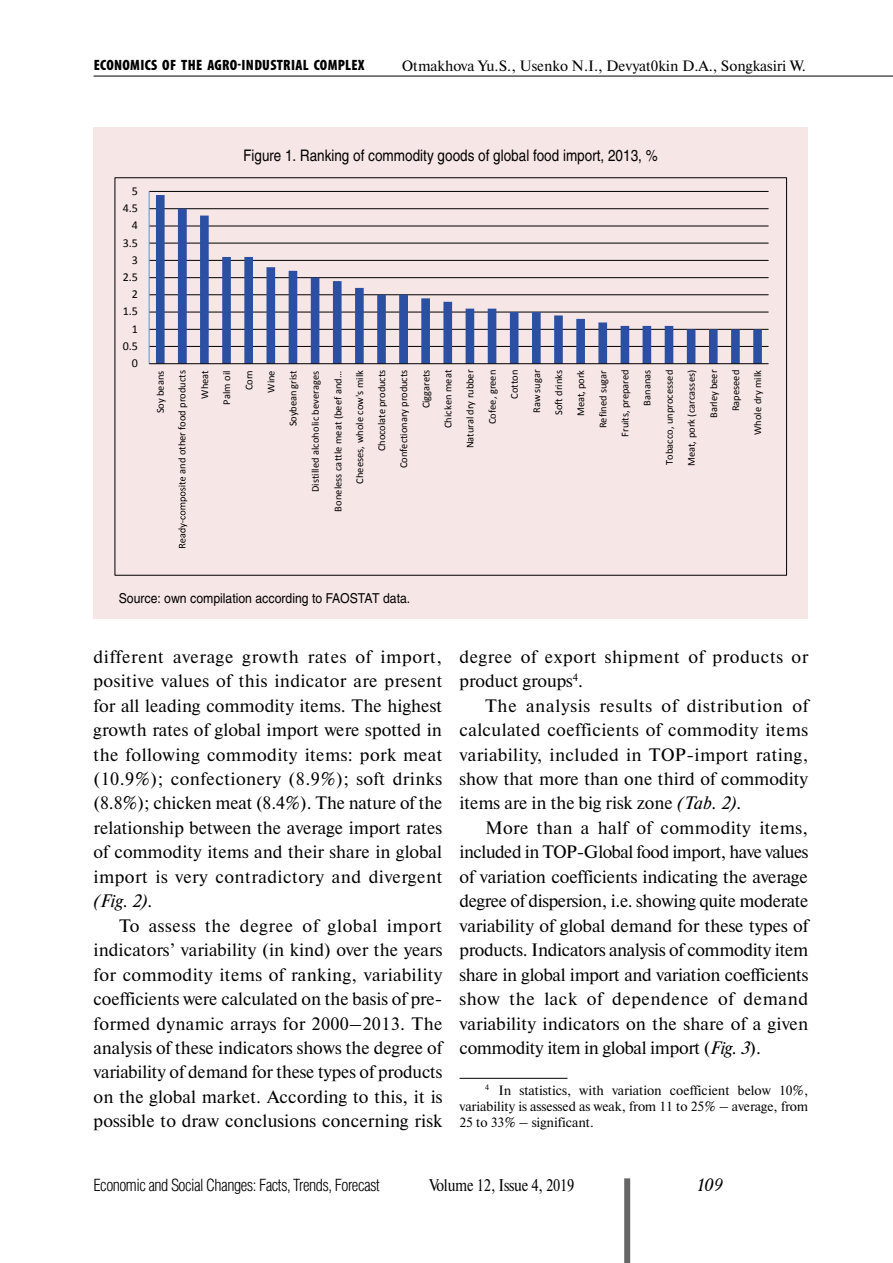
<style>
.page{position:relative;width:893px;height:1263px;background:#fff}
.page>*{position:absolute;margin:0;border:0;box-sizing:border-box;transform-origin:0 0}
.t1{font:18px/24.5px "Newton C";letter-spacing:.01em;color:#000;text-align:justify}
.t2{font:18px/24.5px "Newton C";letter-spacing:.035em;color:#000}
.t3{font:italic 18px "Newton C";color:#000}
.t4{font:italic 18px "Academy";color:#000}
.t5{font:300 16.95px "Helios Cond";letter-spacing:-.03em;color:#000}
.t6{font:16.95px "Newton C";letter-spacing:-.01em;color:#000;scale:.85 1}
.t7{font:15.75px "Helios";color:#000;scale:.85 1}
.t8{font:15px "Newton C";color:#000}
.t9{font:900 condensed 15px "Myriad Pro";letter-spacing:.02em;color:#000}
.t10{font:13.5px/16.2px "Newton C";color:#000;text-align:justify}
.t11{font:13.5px "Helios";color:#000;scale:.9 1}
.t12{font:12px "Calibri";color:#000}
.t13{font:10.5px/22px "Calibri";color:#000;text-align:right}
.s1{font-style:italic}
</style>
<div class="page">
<div style="left:624px;top:1178px;width:6px;height:85px;background:#666"></div>
<hr style="left:94px;top:76px;width:799px;height:1px;background:#000">
<div style="left:93px;top:128px;width:715px;height:491px;background:#f7e6e6"></div>
<hr style="left:459px;top:1078px;width:108px;height:1px;background:#000">
<hr style="left:149px;top:346px;width:619px;height:1px;background:#000">
<hr style="left:149px;top:329px;width:619px;height:1px;background:#000">
<hr style="left:149px;top:312px;width:619px;height:1px;background:#000">
<hr style="left:149px;top:294px;width:619px;height:1px;background:#000">
<hr style="left:149px;top:277px;width:619px;height:1px;background:#000">
<hr style="left:149px;top:260px;width:619px;height:1px;background:#000">
<hr style="left:149px;top:243px;width:619px;height:1px;background:#000">
<hr style="left:149px;top:226px;width:619px;height:1px;background:#000">
<hr style="left:149px;top:208px;width:619px;height:1px;background:#000">
<hr style="left:149px;top:191px;width:619px;height:1px;background:#000">
<svg style="left:156px;top:195px;width:606px;height:168px"></svg>
<hr style="left:149px;top:191px;width:1px;height:173px;background:#5398d2">
<hr style="left:149px;top:363px;width:619px;height:1px;background:#000">
<svg style="left:178px;top:477px;width:9px;height:71px"></svg>
<p class="t9" style="left:94px;top:56px;width:272px">ECONOMICS OF THE AGRO-INDUSTRIAL COMPLEX</p>
<p class="t8" style="left:402px;top:58px;width:405px">Otmakhova Yu.S., Usenko N.I., Devyat0kin D.A., Songkasiri W.</p>
<p class="t12" style="left:132px;top:183px;width:8px">5</p>
<p class="t12" style="left:123px;top:201px;width:17px">4.5</p>
<p class="t12" style="left:132px;top:218px;width:8px">4</p>
<p class="t12" style="left:123px;top:235px;width:17px">3.5</p>
<p class="t12" style="left:132px;top:252px;width:8px">3</p>
<p class="t12" style="left:123px;top:270px;width:17px">2.5</p>
<p class="t12" style="left:132px;top:287px;width:8px">2</p>
<p class="t12" style="left:123px;top:304px;width:17px">1.5</p>
<p class="t12" style="left:132px;top:321px;width:8px">1</p>
<p class="t12" style="left:123px;top:338px;width:17px">0.5</p>
<p class="t12" style="left:132px;top:356px;width:8px">0</p>
<p class="t7" style="left:244px;top:146px;width:489px">Figure 1. Ranking of commodity goods of global food import, 2013, %</p>
<p class="t13" style="left:149px;top:474px;width:105px;line-height:21.6px;rotate:-90deg">Soy beans<br>and other food products</p>
<p class="t13" style="left:193px;top:512px;width:143px;rotate:-90deg">Wheat<br>Palm oil<br>Corn<br>Wine<br>Soybean grist<br>Distilled alcoholic beverages<br>Boneless cattle meat (beef and…</p>
<p class="t13" style="left:348px;top:484px;width:116px;rotate:-90deg">Cheeses, whole cow's milk<br>Chocolate products<br>Confectionary products<br>Ciggarets<br>Chicken meat<br>Natural dry rubber<br>Cofee, green<br>Cotton<br>Raw sugar<br>Soft drinks<br>Meat, pork<br>Refined sugar<br>Fruits, prepared<br>Bananas<br>Tobacco, unprocessed<br>Meat, pork (carcasses)<br>Barley beer<br>Rapeseed<br>Whole dry milk</p>
<p class="t11" style="left:119px;top:590px;width:325px">Source: own compilation according to FAOSTAT data.</p>
<p class="t1" style="left:94px;top:644px;width:350px">different average growth rates of import, positive values of this indicator are present for all leading commodity items. The highest growth rates of global import were spotted in the following commodity items: pork meat (10.9%); confectionery (8.9%); soft drinks (8.8%); chicken meat (8.4%). The nature of the relationship between the average import rates of commodity items and their share in global import is very contradictory and divergent</p>
<p class="t3" style="left:94px;top:891px;width:61px">(Fig. 2).</p>
<p class="t1" style="left:94px;top:913px;width:350px;text-indent:26px">To assess the degree of global import indicators’ variability (in kind) over the years for commodity items of ranking, variability coefficients were calculated on the basis of pre&shy;formed dynamic arrays for 2000–2013. The analysis of these indicators shows the degree of variability of demand for these types of products on the global market. According to this, it is possible to draw conclusions concerning risk</p>
<p class="t2" style="left:459px;top:644px;width:350px">degree of export shipment of products or product groups<sup>4</sup><sup>2</sup>.</p>
<p class="t1" style="left:459px;top:693px;width:350px;text-indent:26px">The analysis results of distribution of calculated coefficients of commodity items variability, included in TOP-import rating, show that more than one third of commodity items are in the big risk zone <span class="s1">(Tab. 2).</span></p>
<p class="t1" style="left:459px;top:815px;width:350px;text-indent:26px">More than a half of commodity items, included in TOP-Global food import, have values of variation coefficients indicating the average degree of dispersion, i.e. showing quite moderate variability of global demand for these types of products. Indicators analysis of commodity item share in global import and variation coefficients show the lack of dependence of demand variability indicators on the share of a given commodity item in global import (<span class="s1">Fig. 3</span>).</p>
<p class="t10" style="left:459px;top:1082px;width:350px;text-indent:26px"><sup>4</sup> In statistics, with variation coefficient below 10%, variability is assessed as weak, from 11 to 25% – average, from 25 to 33% – significant.</p>
<p class="t5" style="left:94px;top:1175px;width:288px">Economic and Social Changes: Facts, Trends, Forecast</p>
<p class="t6" style="left:429px;top:1175px;width:173px">Volume 12, Issue 4, 2019</p>
<p class="t4" style="left:697px;top:1174px;width:27px">109</p>
</div>
